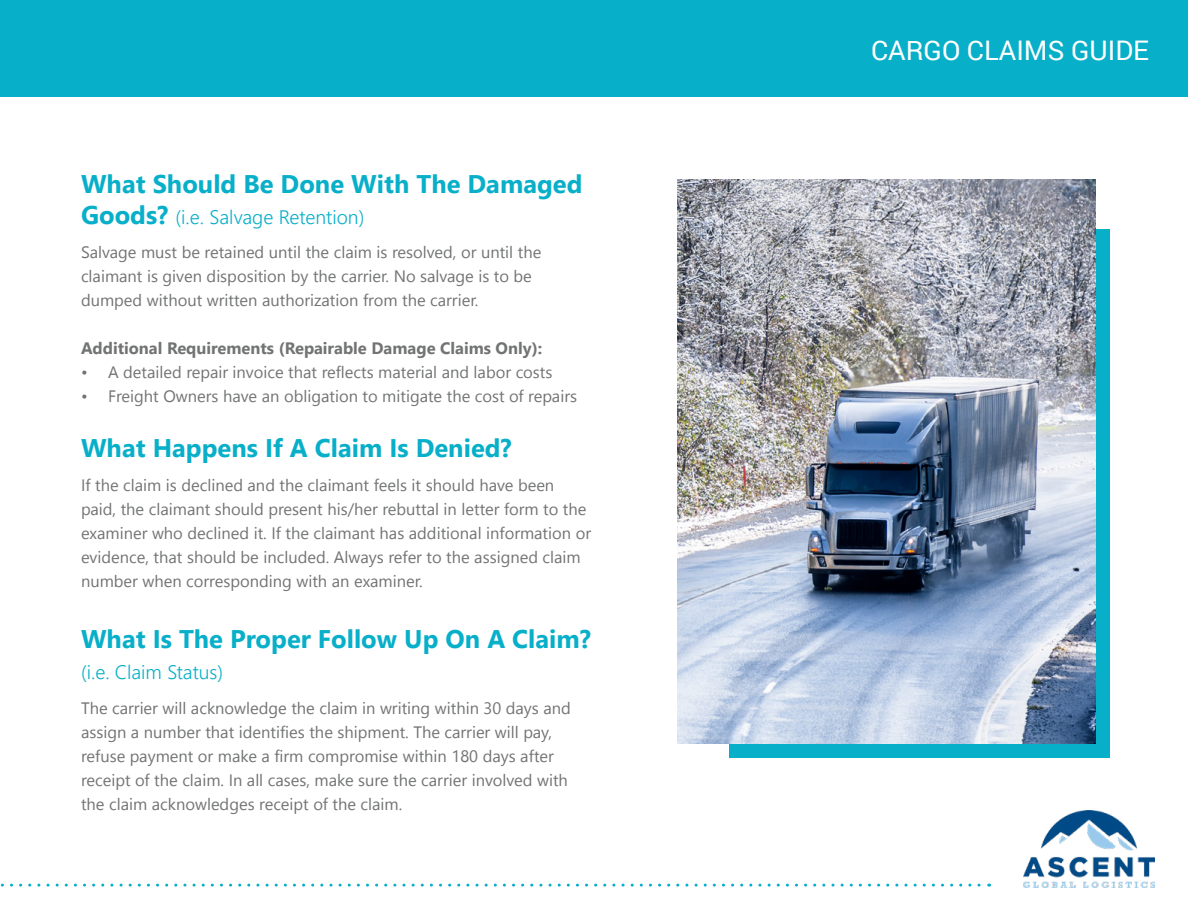
<style>
.page{position:relative;width:1188px;height:918px;background:#fff}
.page>*{position:absolute;margin:0;border:0;box-sizing:border-box;transform-origin:0 0}
.t1{font:27px "Roboto";color:#fff}
.t2{font:700 25.5px "Nirmala UI";color:#08afc9}
.t3{font:300 19.5px "Nirmala UI";color:#08afc9}
.t4{font:16.5px/24px "Nirmala UI";color:#727373}
.t5{font:700 16.5px "Nirmala UI";color:#727373}
.s1{font-weight:700;font-size:25.5px}
</style>
<div class="page">
<div style="left:0;top:0;width:1188px;height:96px;background:#08afc9"></div>
<img style="left:1023px;top:810px;width:132px;height:77px">
<svg style="left:0;top:884px;width:990px;height:3px"></svg>
<div style="left:730px;top:229px;width:380px;height:529px;background:#08afc9"></div>
<img style="left:678px;top:179px;width:418px;height:565px">
<h2 class="t2" style="left:81px;top:162px;width:503px">What Should Be Done With The Damaged</h2>
<p class="t3" style="left:81px;top:201px;width:285px"><span class="s1">Goods?</span> (i.e. Salvage Retention)</p>
<p class="t4" style="left:81px;top:239px;width:462px">Salvage must be retained until the claim is resolved, or until the claimant is given disposition by the carrier. No salvage is to be dumped without written authorization from the carrier.</p>
<p class="t5" style="left:81px;top:334px;width:463px">Additional Requirements (Repairable Damage Claims Only):</p>
<p class="t4" style="left:81px;top:359px;width:473px">• A detailed repair invoice that reflects material and labor costs</p>
<p class="t4" style="left:81px;top:383px;width:498px">• Freight Owners have an obligation to mitigate the cost of repairs</p>
<h2 class="t2" style="left:81px;top:426px;width:432px">What Happens If A Claim Is Denied?</h2>
<p class="t4" style="left:81px;top:472px;width:512px">If the claim is declined and the claimant feels it should have been paid, the claimant should present his/her rebuttal in letter form to the examiner who declined it. If the claimant has additional information or evidence, that should be included. Always refer to the assigned claim number when corresponding with an examiner.</p>
<h2 class="t2" style="left:81px;top:618px;width:511px">What Is The Proper Follow Up On A Claim?</h2>
<p class="t3" style="left:81px;top:656px;width:144px">(i.e. Claim Status)</p>
<p class="t4" style="left:81px;top:695px;width:491px">The carrier will acknowledge the claim in writing within 30 days and assign a number that identifies the shipment. The carrier will pay, refuse payment or make a firm compromise within 180 days after receipt of the claim. In all cases, make sure the carrier involved with the claim acknowledges receipt of the claim.</p>
<h1 class="t1" style="left:871px;top:31px;width:279px">CARGO CLAIMS GUIDE</h1>
</div>
